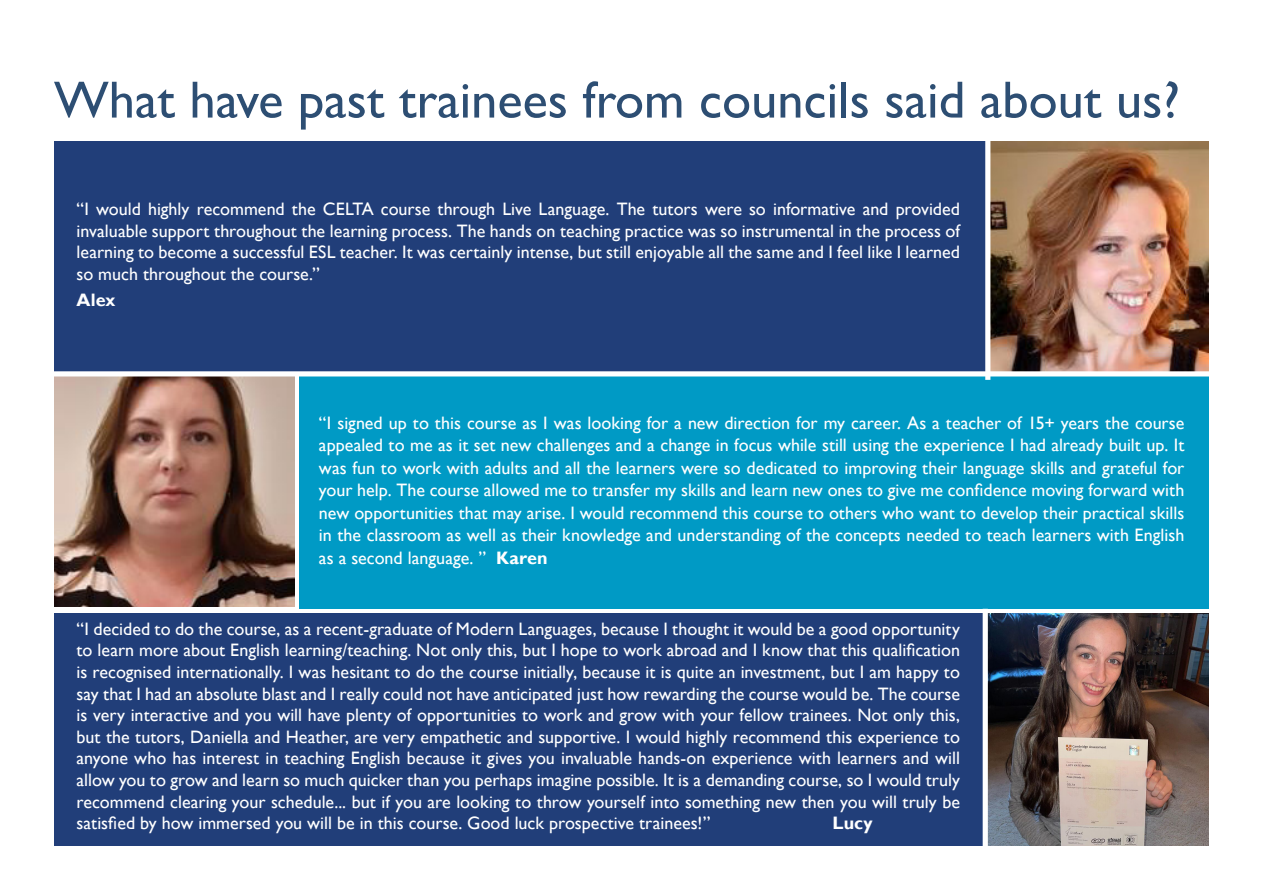
<style>
.page{position:relative;width:1263px;height:893px;background:#fff}
.page>*{position:absolute;margin:0;border:0;box-sizing:border-box;transform-origin:0 0}
.Headers{font:52.5px "Gill Sans";color:#2d4e73}
.Contents_Titilium{font:18px/21.6px "Gill Sans";color:#fff;text-align:justify}
.Contents_Titilium-2{font:700 18px "Gill Sans";color:#fff}
.s1{font-weight:700}
</style>
<div class="page">
<img style="left:54px;top:376px;width:240px;height:230px">
<div style="left:300px;top:376px;width:909px;height:233px;background:#009ac5"></div>
<div style="left:54px;top:142px;width:934px;height:232px;background:#213e79"></div>
<img style="left:990px;top:142px;width:219px;height:229px">
<div style="left:26px;top:371px;width:1237px;height:5px;background:#fff"></div>
<div style="left:985px;top:129px;width:5px;height:251px;background:#fff"></div>
<div style="left:54px;top:613px;width:934px;height:232px;background:#213e79"></div>
<img style="left:988px;top:613px;width:221px;height:232px">
<div style="left:983px;top:609px;width:5px;height:251px;background:#fff"></div>
<p class="Headers" style="left:54px;top:69px;width:1127px">What have past trainees from councils said about us?</p>
<p class="Contents_Titilium" style="left:77px;top:198px;width:885px">“I would highly recommend the CELTA course through Live Language. The tutors were so informative and provided invaluable support throughout the learning process. The hands on teaching practice was so instrumental in the process of learning to become a successful ESL teacher. It was certainly intense, but still enjoyable all the same and I feel like I learned so much throughout the course.”</p>
<p class="Contents_Titilium-2" style="left:77px;top:289px;width:41px">Alex</p>
<p class="Contents_Titilium" style="left:319px;top:412px;width:867px;line-height:22.5px">“I signed up to this course as I was looking for a new direction for my career. As a teacher of 15+ years the course appealed to me as it set new challenges and a change in focus while still using the experience I had already built up. It was fun to work with adults and all the learners were so dedicated to improving their language skills and grateful for your help. The course allowed me to transfer my skills and learn new ones to give me confidence moving forward with new opportunities that may arise. I would recommend this course to others who want to develop their practical skills in the classroom as well as their knowledge and understanding of the concepts needed to teach learners with English as a second language. ” <span class="s1">Karen</span></p>
<p class="Contents_Titilium" style="left:77px;top:618px;width:885px">“I decided to do the course, as a recent-graduate of Modern Languages, because I thought it would be a good opportunity to learn more about English learning/teaching. Not only this, but I hope to work abroad and I know that this qualification is recognised internationally. I was hesitant to do the course initially, because it is quite an investment, but I am happy to say that I had an absolute blast and I really could not have anticipated just how rewarding the course would be. The course is very interactive and you will have plenty of opportunities to work and grow with your fellow trainees. Not only this, but the tutors, Daniella and Heather, are very empathetic and supportive. I would highly recommend this experience to anyone who has interest in teaching English because it gives you invaluable hands-on experience with learners and will allow you to grow and learn so much quicker than you perhaps imagine possible. It is a demanding course, so I would truly recommend clearing your schedule... but if you are looking to throw yourself into something new then you will truly be satisfied by how immersed you will be in this course. Good luck prospective trainees!”</p>
<p class="Contents_Titilium-2" style="left:833px;top:812px;width:42px">Lucy</p>
</div>
